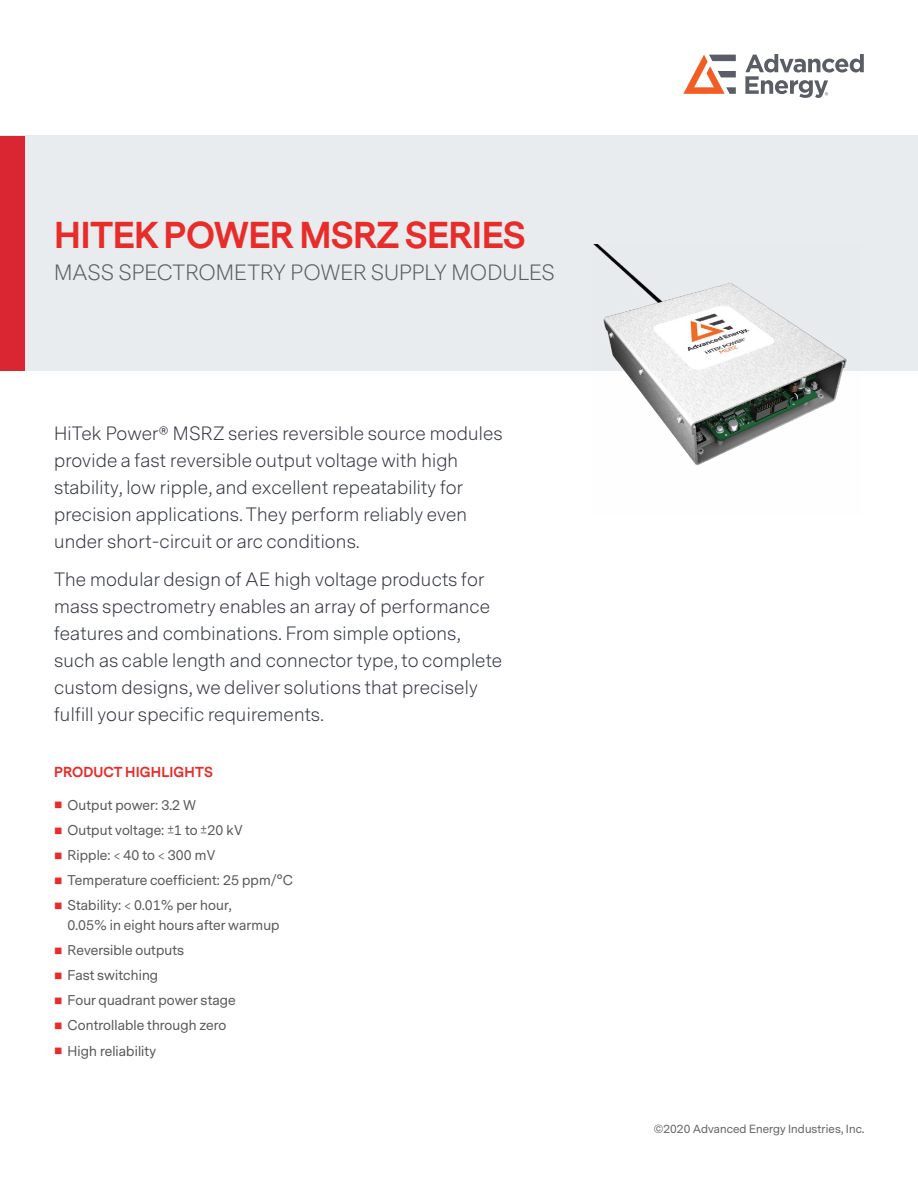
<style>
.page{position:relative;width:918px;height:1188px;background:#fff}
.page>*{position:absolute;margin:0;border:0;box-sizing:border-box;transform-origin:0 0}
.t1{font:700 34.95px "Messina Sans";letter-spacing:-.015em;color:#e82c2a}
.t2{font:300 20.55px "Messina Sans";letter-spacing:-.005em;color:#575b64}
.t3{font:300 18px/27px "Messina Sans";letter-spacing:.01em;color:#343741}
.t4{font:700 13.5px "Messina Sans";letter-spacing:.01em;color:#e82c2a}
.t5{font:13.2px/19.8px "Messina Sans";letter-spacing:.01em;color:#58595b}
.t6{font:11.1px "Messina Sans";letter-spacing:.01em;color:#636466}
.s1{color:#e82c2a}
</style>
<div class="page">
<div style="left:0;top:136px;width:918px;height:235px;background:#e9ecee"></div>
<div style="left:0;top:136px;width:24px;height:235px;background:#d92632"></div>
<svg style="left:683px;top:55px;width:53px;height:39px"></svg>
<svg style="left:745px;top:54px;width:119px;height:44px"></svg>
<img style="left:593px;top:244px;width:254px;height:222px">
<h1 class="t1" style="left:54px;top:211px;width:473px">HITEK POWER MSRZ SERIES</h1>
<p class="t2" style="left:54px;top:259px;width:502px">MASS SPECTROMETRY POWER SUPPLY MODULES</p>
<p class="t3" style="left:54px;top:420px;width:450px">HiTek Power® MSRZ series reversible source modules provide a fast reversible output voltage with high stability, low ripple, and excellent repeatability for precision applications. They perform reliably even under short-circuit or arc conditions.</p>
<p class="t3" style="left:54px;top:567px;width:450px">The modular design of AE high voltage products for mass spectrometry enables an array of performance features and combinations. From simple options, such as cable length and connector type, to complete custom designs, we deliver solutions that precisely fulfill your specific requirements.</p>
<p class="t4" style="left:54px;top:762px;width:160px">PRODUCT HIGHLIGHTS</p>
<p class="t5" style="left:54px;top:795px;width:144px"><span class="s1">■</span> Output power: 3.2 W</p>
<p class="t5" style="left:54px;top:820px;width:190px"><span class="s1">■</span> Output voltage: ±1 to ±20 kV</p>
<p class="t5" style="left:54px;top:846px;width:163px"><span class="s1">■</span> Ripple: &lt; 40 to &lt; 300 mV</p>
<p class="t5" style="left:54px;top:871px;width:241px"><span class="s1">■</span> Temperature coefficient: 25 ppm/°C</p>
<p class="t5" style="left:68px;top:896px;width:214px;text-indent:-14px"><span class="s1">■</span> Stability: &lt; 0.01% per hour,<br>0.05% in eight hours after warmup</p>
<p class="t5" style="left:54px;top:941px;width:132px"><span class="s1">■</span> Reversible outputs</p>
<p class="t5" style="left:54px;top:966px;width:106px"><span class="s1">■</span> Fast switching</p>
<p class="t5" style="left:54px;top:991px;width:183px"><span class="s1">■</span> Four quadrant power stage</p>
<p class="t5" style="left:54px;top:1016px;width:174px"><span class="s1">■</span> Controllable through zero</p>
<p class="t5" style="left:54px;top:1041px;width:104px"><span class="s1">■</span> High reliability</p>
<p class="t6" style="left:654px;top:1122px;width:212px">©2020 Advanced Energy Industries, Inc.</p>
</div>
